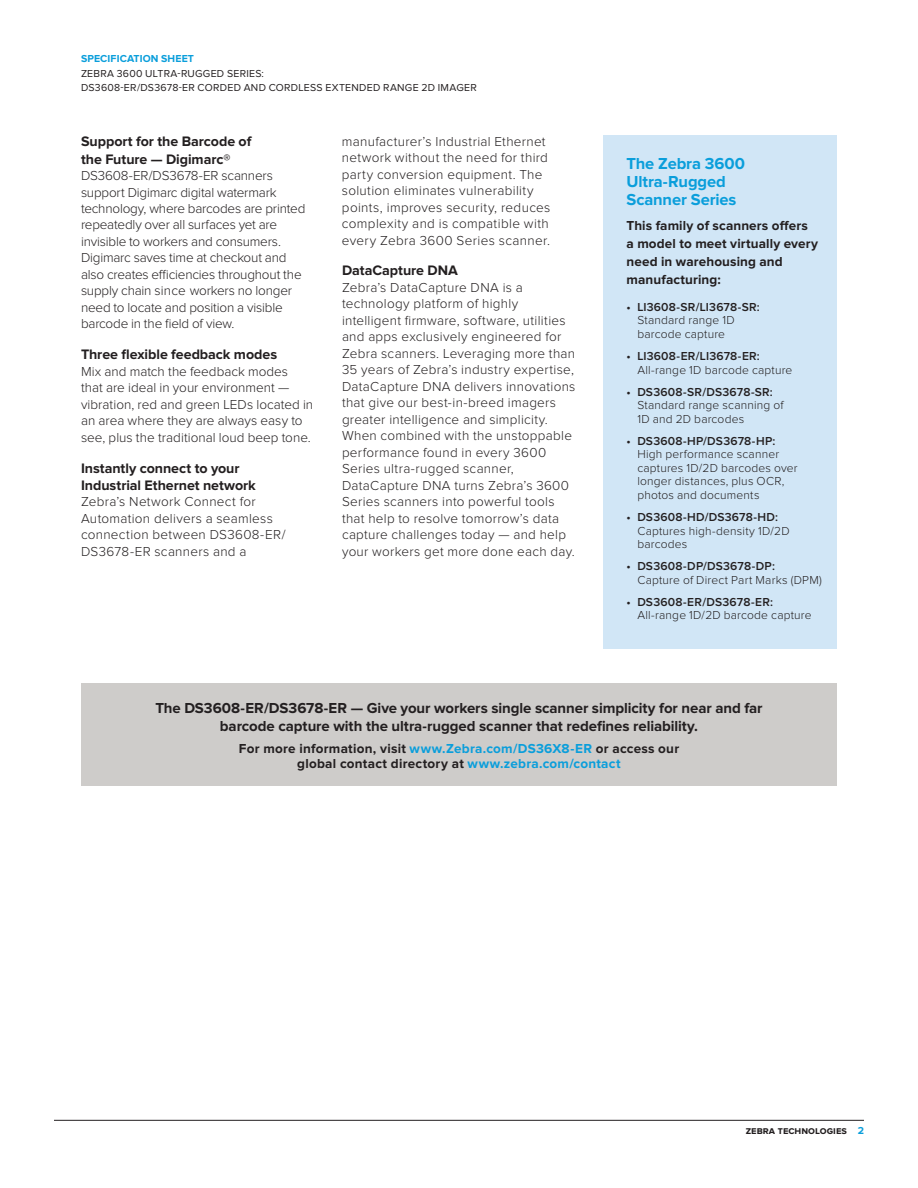
<style>
.page{position:relative;width:918px;height:1188px;background:#fff}
.page>*{position:absolute;margin:0;border:0;box-sizing:border-box;transform-origin:0 0}
.Spec_Chart_Bar_Headi{font:700 16.5px/18px "Proxima Nova";letter-spacing:-.005em;color:#0a9edb}
.Callout_1{font:700 15px/18px "Proxima Nova";letter-spacing:-.005em;color:#231f20;text-align:center}
.Heading_2{font:700 14.25px/17.2px "Proxima Nova";letter-spacing:-.005em;color:#231f20}
.Body_copy{font:300 13.5px/16.5px "Proxima Nova";letter-spacing:.02em;color:#231f20}
.Body_copy-2{font:300 13.5px/16.5px "Proxima Nova";letter-spacing:-.015em;color:#231f20}
.Body_copy-3{font:300 13.5px/16.5px "Proxima Nova";color:#231f20}
.Call_to_Action{font:700 13.5px/15.3px "Proxima Nova";letter-spacing:.02em;color:#231f20;text-align:center}
.Sidebar_Heading_2{font:700 13.5px/18px "Proxima Nova";letter-spacing:.01em;color:#231f20}
.t1{font:300 12px/13.5px "Proxima Nova";letter-spacing:.015em;color:#231f20}
.t2{font:10.5px/14.2px "Proxima Nova";letter-spacing:.025em;color:#231f20}
.t3{font:700 10.5px "Proxima Nova";letter-spacing:.01em;color:#0a9edb}
.Footer_Right{font:700 10.5px "Proxima Nova";color:#231f20}
.s1{font-weight:600}
.s2{color:#0a9edb}
</style>
<div class="page">
<div style="left:603px;top:135px;width:234px;height:513px;background:#d1e6f6"></div>
<div style="left:81px;top:683px;width:756px;height:103px;background:#ceccca"></div>
<hr style="left:54px;top:1120px;width:810px;height:1px;background:#231f20">
<p class="t3" style="left:81px;top:54px;width:115px">SPECIFICATION SHEET</p>
<p class="t2" style="left:81px;top:66px;width:397px">ZEBRA 3600 ULTRA-RUGGED SERIES:<br>DS3608-ER/DS3678-ER CORDED AND CORDLESS EXTENDED RANGE 2D IMAGER</p>
<p class="Heading_2" style="left:81px;top:134px;width:172px">Support for the Barcode of the Future — Digimarc®</p>
<p class="Body_copy-2" style="left:81px;top:168px;width:226px">DS3608-ER/DS3678-ER scanners support Digimarc digital watermark technology, where barcodes are printed repeatedly over all surfaces yet are invisible to workers and consumers.<br>Digimarc saves time at checkout and also creates efficiencies throughout the supply chain since workers no longer need to locate and position a visible barcode in the field of view.</p>
<p class="Heading_2" style="left:81px;top:347px;width:198px">Three flexible feedback modes</p>
<p class="Body_copy-3" style="left:81px;top:364px;width:234px">Mix and match the feedback modes that are ideal in your environment — vibration, red and green LEDs located in an area where they are always easy to see, plus the traditional loud beep tone.</p>
<p class="Heading_2" style="left:81px;top:460px;width:176px">Instantly connect to your<br>Industrial Ethernet network</p>
<p class="Body_copy" style="left:81px;top:494px;width:206px">Zebra’s Network Connect for<br>Automation delivers a seamless connection between DS3608-ER/<br>DS3678-ER scanners and a</p>
<p class="Body_copy" style="left:342px;top:133px;width:210px">manufacturer’s Industrial Ethernet network without the need for third party conversion equipment. The solution eliminates vulnerability points, improves security, reduces complexity and is compatible with every Zebra 3600 Series scanner.</p>
<p class="Heading_2" style="left:342px;top:263px;width:117px">DataCapture DNA</p>
<p class="Body_copy" style="left:342px;top:280px;width:235px">Zebra’s DataCapture DNA is a technology platform of highly intelligent firmware, software, utilities and apps exclusively engineered for Zebra scanners. Leveraging more than 35 years of Zebra’s industry expertise, DataCapture DNA delivers innovations that give our best-in-breed imagers greater intelligence and simplicity.<br>When combined with the unstoppable performance found in every 3600<br>Series ultra-rugged scanner, DataCapture DNA turns Zebra’s 3600<br>Series scanners into powerful tools that help to resolve tomorrow’s data capture challenges today — and help your workers get more done each day.</p>
<p class="Spec_Chart_Bar_Headi" style="left:627px;top:155px;width:120px">The Zebra 3600<br>Ultra-Rugged<br>Scanner Series</p>
<p class="Sidebar_Heading_2" style="left:627px;top:217px;width:193px">This family of scanners offers a model to meet virtually every need in warehousing and manufacturing:</p>
<p class="t1" style="left:637px;top:301px;width:124px;text-indent:-11px"><span class="s1">• LI3608-SR/LI3678-SR:<br></span>Standard range 1D barcode capture</p>
<p class="t1" style="left:637px;top:350px;width:157px;text-indent:-11px"><span class="s1">• LI3608-ER/LI3678-ER:<br></span>All-range 1D barcode capture</p>
<p class="t1" style="left:637px;top:386px;width:148px;text-indent:-11px"><span class="s1">• DS3608-SR/DS3678-SR:<br></span>Standard range scanning of<br>1D and 2D barcodes</p>
<p class="t1" style="left:637px;top:435px;width:162px;text-indent:-11px"><span class="s1">• DS3608-HP/DS3678-HP:<br></span>High performance scanner captures 1D/2D barcodes over longer distances, plus OCR, photos and documents</p>
<p class="t1" style="left:637px;top:511px;width:154px;text-indent:-11px"><span class="s1">• DS3608-HD/DS3678-HD:<br></span>Captures high-density 1D/2D barcodes</p>
<p class="t1" style="left:637px;top:560px;width:186px;text-indent:-11px"><span class="s1">• DS3608-DP/DS3678-DP:<br></span>Capture of Direct Part Marks (DPM)</p>
<p class="t1" style="left:637px;top:596px;width:176px;text-indent:-11px"><span class="s1">• DS3608-ER/DS3678-ER:<br></span>All-range 1D/2D barcode capture</p>
<p class="Callout_1" style="left:155px;top:699px;width:609px">The DS3608-ER/DS3678-ER — Give your workers single scanner simplicity for near and far barcode capture with the ultra-rugged scanner that redefines reliability.</p>
<p class="Call_to_Action" style="left:239px;top:741px;width:442px">For more information, visit <span class="s2">www.Zebra.com/DS36X8-ER</span> or access our global contact directory at <span class="s2">www.zebra.com/contact</span></p>
<p class="Footer_Right" style="left:746px;top:1126px;width:120px">zebra technologies <span class="s2">2</span></p>
</div>
